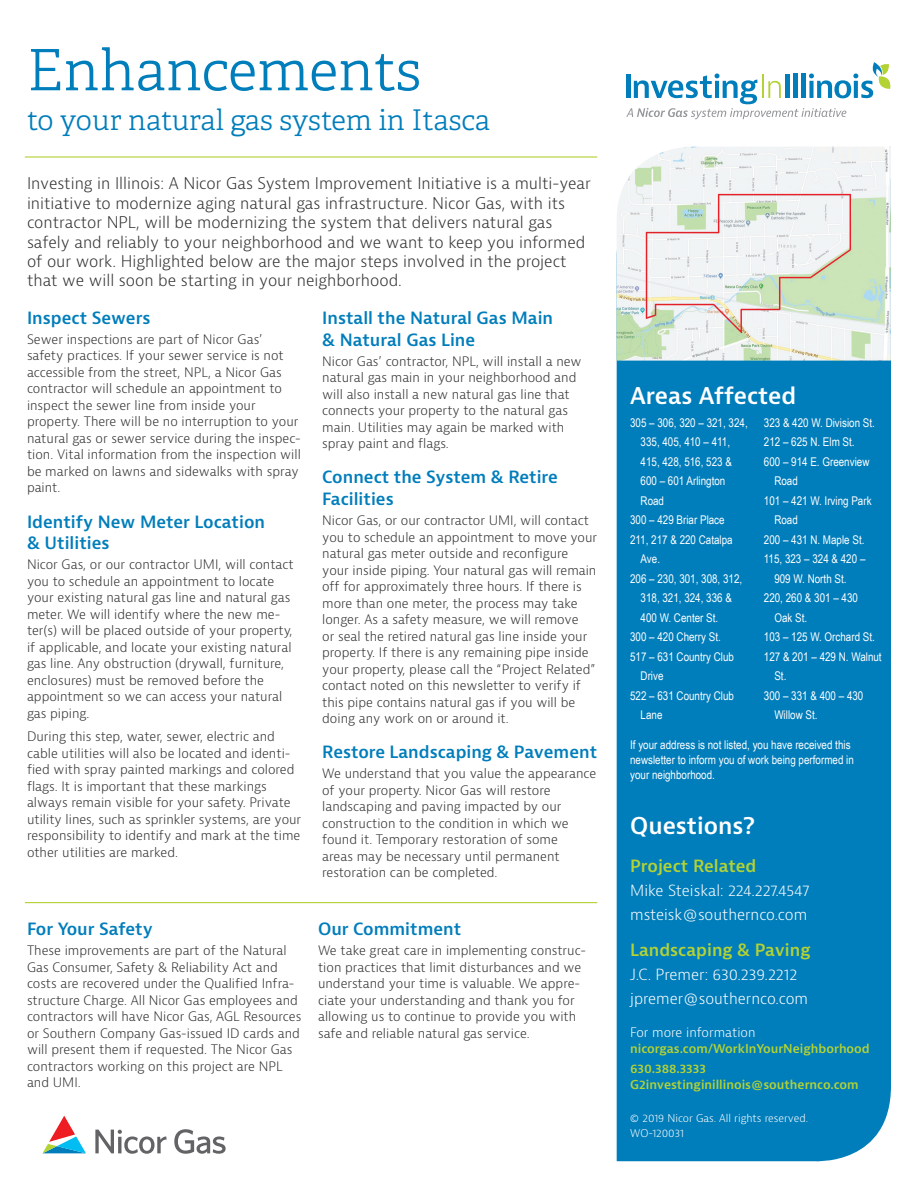
<style>
.page{position:relative;width:918px;height:1188px;background:#fff}
.page>*{position:absolute;margin:0;border:0;box-sizing:border-box;transform-origin:0 0}
.t1{font:300 57px "Adelle";color:#007dbb}
.t2{font:300 28.5px "Adelle";color:#007dbb}
.t3{font:600 22.5px "Bernina Sans";color:#fff}
.t4{font:600 16.5px/21.8px "Bernina Sans";color:#007dbb}
.t5{font:600 16.5px "Bernina Sans";color:#b3d234}
.t6{font:300 15.75px/19.5px "Bernina Sans";color:#312f30}
.t7{font:300 15px/24px "Bernina Sans";color:#fff}
.t8{font:300 12.75px/16.5px "Bernina Sans";color:#312f30}
.t9{font:300 12.75px "Bernina Sans";color:#fff}
.t10{font:12px/15px "Arial Narrow";color:#fff}
.t11{font:600 12px/19.5px "Bernina Sans";color:#b3d234}
.t12{font:300 10.5px/15px "Bernina Sans";color:#fff}
</style>
<div class="page">
<div style="left:617px;top:361px;width:274px;height:801px;background:#007dbb"></div>
<hr style="left:25px;top:156px;width:572px;height:2px;background:#b3d234">
<hr style="left:25px;top:902px;width:572px;height:1px;background:#b3d234">
<svg style="left:626px;top:62px;width:265px;height:57px"></svg>
<svg style="left:42px;top:1116px;width:44px;height:37px"></svg>
<svg style="left:95px;top:1129px;width:131px;height:25px"></svg>
<img style="left:617px;top:147px;width:274px;height:214px">
<h1 class="t1" style="left:27px;top:35px;width:396px">Enhancements</h1>
<h2 class="t2" style="left:27px;top:103px;width:465px">to your natural gas system in Itasca</h2>
<p class="t6" style="left:27px;top:174px;width:565px">Investing in Illinois: A Nicor Gas System Improvement Initiative is a multi-year initiative to modernize aging natural gas infrastructure. Nicor Gas, with its contractor NPL, will be modernizing the system that delivers natural gas safely and reliably to your neighborhood and we want to keep you informed of our work. Highlighted below are the major steps involved in the project that we will soon be starting in your neighborhood.</p>
<p class="t4" style="left:27px;top:308px;width:125px">Inspect Sewers</p>
<p class="t8" style="left:27px;top:331px;width:275px">Sewer inspections are part of Nicor Gas’ safety practices. If your sewer service is not accessible from the street, NPL, a Nicor Gas contractor will schedule an appointment to inspect the sewer line from inside your property. There will be no interruption to your natural gas or sewer service during the inspec&shy;tion. Vital information from the inspection will be marked on lawns and sidewalks with spray paint.</p>
<p class="t4" style="left:27px;top:511px;width:240px">Identify New Meter Location &amp; Utilities</p>
<p class="t8" style="left:27px;top:557px;width:268px">Nicor Gas, or our contractor UMI, will contact you to schedule an appointment to locate your existing natural gas line and natural gas meter. We will identify where the new me&shy;ter(s) will be placed outside of your property, if applicable, and locate your existing natural gas line. Any obstruction (drywall, furniture, enclosures) must be removed before the appointment so we can access your natural gas piping.</p>
<p class="t8" style="left:27px;top:728px;width:276px">During this step, water, sewer, electric and cable utilities will also be located and identi&shy;fied with spray painted markings and colored flags. It is important that these markings always remain visible for your safety. Private utility lines, such as sprinkler systems, are your responsibility to identify and mark at the time other utilities are marked.</p>
<p class="t4" style="left:27px;top:919px;width:127px">For Your Safety</p>
<p class="t8" style="left:27px;top:942px;width:276px">These improvements are part of the Natural Gas Consumer, Safety &amp; Reliability Act and costs are recovered under the Qualified Infra&shy;structure Charge. All Nicor Gas employees and contractors will have Nicor Gas, AGL Resources or Southern Company Gas-issued ID cards and will present them if requested. The Nicor Gas contractors working on this project are NPL and UMI.</p>
<p class="t4" style="left:322px;top:308px;width:232px">Install the Natural Gas Main &amp; Natural Gas Line</p>
<p class="t8" style="left:322px;top:353px;width:261px">Nicor Gas’ contractor, NPL, will install a new natural gas main in your neighborhood and will also install a new natural gas line that connects your property to the natural gas main. Utilities may again be marked with spray paint and flags.</p>
<p class="t4" style="left:322px;top:467px;width:237px">Connect the System &amp; Retire<br>Facilities</p>
<p class="t8" style="left:322px;top:512px;width:276px">Nicor Gas, or our contractor UMI, will contact you to schedule an appointment to move your natural gas meter outside and reconfigure your inside piping. Your natural gas will remain off for approximately three hours. If there is more than one meter, the process may take longer. As a safety measure, we will remove<br>or seal the retired natural gas line inside your property. If there is any remaining pipe inside your property, please call the “Project Related” contact noted on this newsletter to verify if this pipe contains natural gas if you will be doing any work on or around it.</p>
<p class="t4" style="left:322px;top:742px;width:276px">Restore Landscaping &amp; Pavement</p>
<p class="t8" style="left:322px;top:766px;width:275px">We understand that you value the appearance of your property. Nicor Gas will restore landscaping and paving impacted by our construction to the condition in which we found it. Temporary restoration of some<br>areas may be necessary until permanent restoration can be completed.</p>
<p class="t4" style="left:318px;top:919px;width:145px">Our Commitment</p>
<p class="t8" style="left:318px;top:942px;width:270px">We take great care in implementing construc&shy;tion practices that limit disturbances and we understand your time is valuable. We appre&shy;ciate your understanding and thank you for allowing us to continue to provide you with safe and reliable natural gas service.</p>
<h3 class="t3" style="left:630px;top:381px;width:168px">Areas Affected</h3>
<p class="t10" style="left:630px;top:414px;width:119px">305 – 306, 320 – 321, 324,</p>
<p class="t10" style="left:641px;top:434px;width:91px">335, 405, 410 – 411,</p>
<p class="t10" style="left:641px;top:453px;width:93px">415, 428, 516, 523 &amp;</p>
<p class="t10" style="left:641px;top:473px;width:86px">600 – 601 Arlington</p>
<p class="t10" style="left:641px;top:492px;width:25px">Road</p>
<p class="t10" style="left:630px;top:512px;width:96px">300 – 429 Briar Place</p>
<p class="t10" style="left:630px;top:531px;width:104px">211, 217 &amp; 220 Catalpa</p>
<p class="t10" style="left:641px;top:551px;width:21px">Ave.</p>
<p class="t10" style="left:630px;top:570px;width:114px">206 – 230, 301, 308, 312,</p>
<p class="t10" style="left:641px;top:590px;width:93px">318, 321, 324, 336 &amp;</p>
<p class="t10" style="left:641px;top:609px;width:79px">400 W. Center St.</p>
<p class="t10" style="left:630px;top:629px;width:92px">300 – 420 Cherry St.</p>
<p class="t10" style="left:630px;top:648px;width:105px">517 – 631 Country Club</p>
<p class="t10" style="left:641px;top:668px;width:24px">Drive</p>
<p class="t10" style="left:630px;top:687px;width:105px">522 – 631 Country Club</p>
<p class="t10" style="left:641px;top:707px;width:23px">Lane</p>
<p class="t10" style="left:764px;top:414px;width:113px">323 &amp; 420 W. Division St.</p>
<p class="t10" style="left:764px;top:434px;width:92px">212 – 625 N. Elm St.</p>
<p class="t10" style="left:764px;top:453px;width:107px">600 – 914 E. Greenview</p>
<p class="t10" style="left:774px;top:473px;width:25px">Road</p>
<p class="t10" style="left:764px;top:492px;width:109px">101 – 421 W. Irving Park</p>
<p class="t10" style="left:774px;top:512px;width:25px">Road</p>
<p class="t10" style="left:764px;top:531px;width:102px">200 – 431 N. Maple St.</p>
<p class="t10" style="left:764px;top:551px;width:103px">115, 323 – 324 &amp; 420 –</p>
<p class="t10" style="left:774px;top:570px;width:74px">909 W. North St.</p>
<p class="t10" style="left:764px;top:590px;width:96px">220, 260 &amp; 301 – 430</p>
<p class="t10" style="left:774px;top:609px;width:34px">Oak St.</p>
<p class="t10" style="left:764px;top:629px;width:113px">103 – 125 W. Orchard St.</p>
<p class="t10" style="left:764px;top:648px;width:119px">127 &amp; 201 – 429 N. Walnut</p>
<p class="t10" style="left:774px;top:668px;width:14px">St.</p>
<p class="t10" style="left:764px;top:687px;width:101px">300 – 331 &amp; 400 – 430</p>
<p class="t10" style="left:774px;top:707px;width:45px">Willow St.</p>
<p class="t10" style="left:630px;top:736px;width:225px">If your address is not listed, you have received this newsletter to inform you of work being performed in your neighborhood.</p>
<h3 class="t3" style="left:630px;top:811px;width:126px">Questions?</h3>
<p class="t5" style="left:630px;top:856px;width:128px">Project Related</p>
<p class="t7" style="left:630px;top:879px;width:181px">Mike Steiskal: 224.227.4547 msteisk@southernco.com</p>
<p class="t5" style="left:630px;top:939px;width:182px">Landscaping &amp; Paving</p>
<p class="t7" style="left:630px;top:963px;width:179px">J.C. Premer: 630.239.2212 jpremer@southernco.com</p>
<p class="t9" style="left:630px;top:1024px;width:127px">For more information</p>
<p class="t11" style="left:630px;top:1039px;width:241px">nicorgas.com/WorkInYourNeighborhood<br>630.388.3333</p>
<p class="t11" style="left:630px;top:1075px;width:230px">G2investinginillinois@southernco.com</p>
<p class="t12" style="left:630px;top:1111px;width:180px">© 2019 Nicor Gas. All rights reserved.<br>WO-120031</p>
</div>
